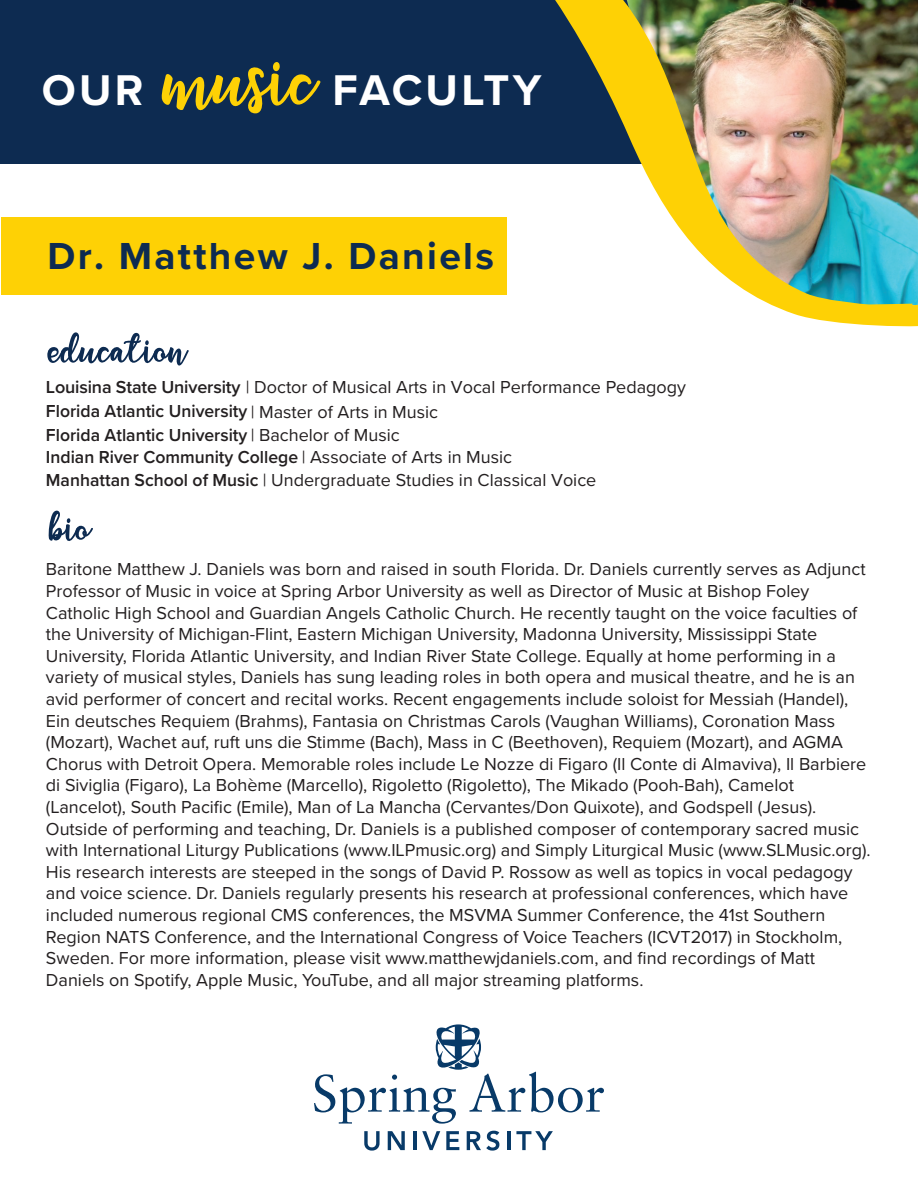
<style>
.page{position:relative;width:918px;height:1188px;background:#fff}
.page>*{position:absolute;margin:0;border:0;box-sizing:border-box;transform-origin:0 0}
.t1{font:129.3px "flashlight";color:#fed105}
.t2{font:67.5px "flashlight";color:#0d2b51}
.t3{font:700 44.55px "Proxima Nova";letter-spacing:.075em;color:#fff}
.t4{font:700 39px "Proxima Nova";letter-spacing:.06em;color:#0d2b51}
.t5{font:18px/21.6px "Proxima Nova";color:#231f20}
.s1{font-weight:600}
</style>
<div class="page">
<div style="left:1px;top:217px;width:505px;height:77px;background:#fed105"></div>
<svg style="left:364px;top:1131px;width:16px;height:20px"></svg>
<svg style="left:388px;top:1131px;width:17px;height:19px"></svg>
<hr style="left:413px;top:1131px;width:3px;height:19px;background:#083a68">
<svg style="left:422px;top:1131px;width:18px;height:19px"></svg>
<svg style="left:446px;top:1131px;width:13px;height:19px"></svg>
<svg style="left:467px;top:1131px;width:32px;height:20px"></svg>
<hr style="left:507px;top:1131px;width:3px;height:19px;background:#083a68">
<svg style="left:516px;top:1131px;width:37px;height:19px"></svg>
<svg style="left:314px;top:1024px;width:290px;height:100px"></svg>
<div style="left:0;top:0;width:918px;height:164px;background:#0d2b51"></div>
<img style="left:555px;top:0;width:363px;height:327px">
<h3 class="t3" style="left:42px;top:57px;width:103px">OUR</h3>
<h1 class="t1" style="left:165px;top:6px;width:154px">music</h1>
<h3 class="t3" style="left:333px;top:57px;width:211px">FACULTY</h3>
<h3 class="t4" style="left:47px;top:227px;width:448px">Dr. Matthew J. Daniels</h3>
<h2 class="t2" style="left:48px;top:311px;width:140px">education</h2>
<p class="t5" style="left:46px;top:375px;width:642px;line-height:23.9px"><span class="s1">Louisina State University</span> | Doctor of Musical Arts in Vocal Performance Pedagogy<br><span class="s1">Florida Atlantic University</span> | Master of Arts in Music<br><span class="s1">Florida Atlantic University</span> | Bachelor of Music</p>
<p class="t5" style="left:46px;top:445px;width:552px;line-height:23.1px"><span class="s1">Indian River Community College</span> | Associate of Arts in Music<br><span class="s1">Manhattan School of Music</span> | Undergraduate Studies in Classical Voice</p>
<h2 class="t2" style="left:49px;top:489px;width:44px">bio</h2>
<p class="t5" style="left:46px;top:558px;width:826px">Baritone Matthew J. Daniels was born and raised in south Florida. Dr. Daniels currently serves as Adjunct Professor of Music in voice at Spring Arbor University as well as Director of Music at Bishop Foley Catholic High School and Guardian Angels Catholic Church. He recently taught on the voice faculties of the University of Michigan-Flint, Eastern Michigan University, Madonna University, Mississippi State University, Florida Atlantic University, and Indian River State College. Equally at home performing in a variety of musical styles, Daniels has sung leading roles in both opera and musical theatre, and he is an avid performer of concert and recital works. Recent engagements include soloist for Messiah (Handel), Ein deutsches Requiem (Brahms), Fantasia on Christmas Carols (Vaughan Williams), Coronation Mass (Mozart), Wachet auf, ruft uns die Stimme (Bach), Mass in C (Beethoven), Requiem (Mozart), and AGMA Chorus with Detroit Opera. Memorable roles include Le Nozze di Figaro (Il Conte di Almaviva), Il Barbiere di Siviglia (Figaro), La Bohème (Marcello), Rigoletto (Rigoletto), The Mikado (Pooh-Bah), Camelot (Lancelot), South Pacific (Emile), Man of La Mancha (Cervantes/Don Quixote), and Godspell (Jesus).<br>Outside of performing and teaching, Dr. Daniels is a published composer of contemporary sacred music with International Liturgy Publications (www.ILPmusic.org) and Simply Liturgical Music (www.SLMusic.org).<br>His research interests are steeped in the songs of David P. Rossow as well as topics in vocal pedagogy and voice science. Dr. Daniels regularly presents his research at professional conferences, which have included numerous regional CMS conferences, the MSVMA Summer Conference, the 41st Southern Region NATS Conference, and the International Congress of Voice Teachers (ICVT2017) in Stockholm, Sweden. For more information, please visit www.matthewjdaniels.com, and find recordings of Matt Daniels on Spotify, Apple Music, YouTube, and all major streaming platforms.</p>
</div>
